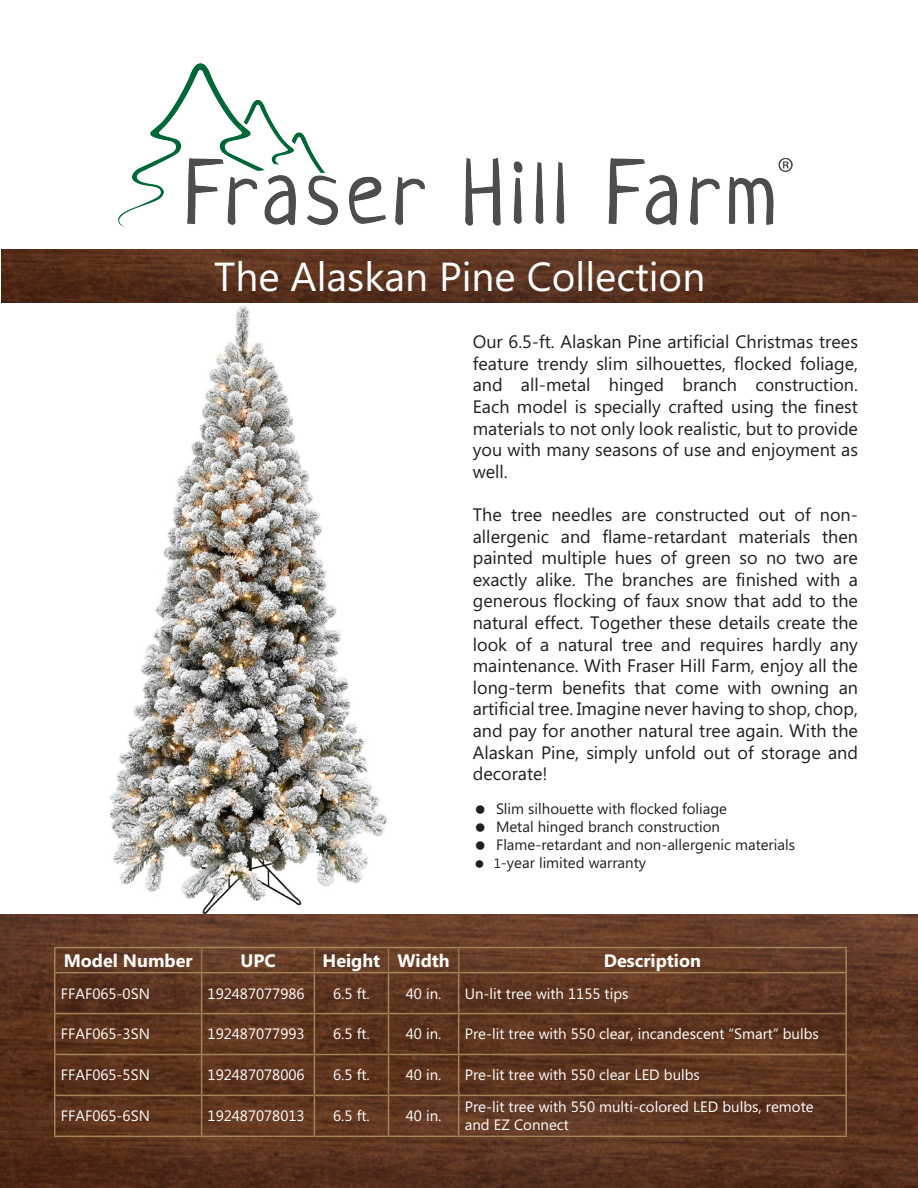
<style>
.page{position:relative;width:918px;height:1188px;background:#fff}
.page>*{position:absolute;margin:0;border:0;box-sizing:border-box;transform-origin:0 0}
.t1{font:40.5px "Microsoft Phags Pa";color:#fff}
.Paragraph_Style_1{font:18px/21.6px "Microsoft Phags Pa";color:#231f20;text-align:justify}
.t2{font:700 18px "Microsoft Phags Pa";color:#fffefc}
.t3{font:15px/18px "Microsoft Phags Pa";color:#fefcfd}
.t4{font:15px "Microsoft Phags Pa";color:#231f20}
.s1{font-size:13.5px}
</style>
<div class="page">
<img style="left:106px;top:302px;width:283px;height:612px">
<img style="left:2px;top:250px;width:916px;height:52px">
<img style="left:0;top:914px;width:918px;height:274px">
<svg style="left:201px;top:948px;width:1px;height:24px"></svg>
<svg style="left:314px;top:948px;width:1px;height:24px"></svg>
<svg style="left:388px;top:948px;width:1px;height:24px"></svg>
<svg style="left:458px;top:948px;width:1px;height:24px"></svg>
<hr style="left:54px;top:947px;width:148px;height:1px;background:#a38456">
<hr style="left:54px;top:948px;width:2px;height:24px;background:#a38456">
<hr style="left:202px;top:947px;width:112px;height:1px;background:#a38456">
<hr style="left:314px;top:947px;width:75px;height:1px;background:#a38456">
<hr style="left:388px;top:947px;width:71px;height:1px;background:#a38456">
<hr style="left:459px;top:947px;width:388px;height:1px;background:#a38456">
<hr style="left:845px;top:948px;width:2px;height:24px;background:#a38456">
<hr style="left:54px;top:972px;width:148px;height:1px;background:#a38456">
<hr style="left:202px;top:972px;width:112px;height:1px;background:#a38456">
<hr style="left:314px;top:972px;width:75px;height:1px;background:#a38456">
<hr style="left:388px;top:972px;width:71px;height:1px;background:#a38456">
<hr style="left:459px;top:972px;width:388px;height:1px;background:#a38456">
<hr style="left:54px;top:973px;width:2px;height:40px;background:#a38456">
<hr style="left:201px;top:973px;width:1px;height:40px;background:#a38456">
<hr style="left:314px;top:973px;width:1px;height:40px;background:#a38456">
<hr style="left:388px;top:973px;width:1px;height:40px;background:#a38456">
<hr style="left:458px;top:973px;width:1px;height:40px;background:#a38456">
<hr style="left:845px;top:973px;width:2px;height:40px;background:#a38456">
<hr style="left:54px;top:1013px;width:148px;height:1px;background:#a38456">
<hr style="left:54px;top:1014px;width:2px;height:40px;background:#a38456">
<hr style="left:202px;top:1013px;width:112px;height:1px;background:#a38456">
<hr style="left:201px;top:1014px;width:1px;height:40px;background:#a38456">
<hr style="left:314px;top:1013px;width:75px;height:1px;background:#a38456">
<hr style="left:314px;top:1014px;width:1px;height:40px;background:#a38456">
<hr style="left:388px;top:1013px;width:71px;height:1px;background:#a38456">
<hr style="left:388px;top:1014px;width:1px;height:40px;background:#a38456">
<hr style="left:459px;top:1013px;width:388px;height:1px;background:#a38456">
<hr style="left:458px;top:1014px;width:1px;height:40px;background:#a38456">
<hr style="left:845px;top:1014px;width:2px;height:40px;background:#a38456">
<hr style="left:54px;top:1054px;width:148px;height:1px;background:#a38456">
<hr style="left:54px;top:1055px;width:2px;height:40px;background:#a38456">
<hr style="left:202px;top:1054px;width:112px;height:1px;background:#a38456">
<hr style="left:201px;top:1055px;width:1px;height:40px;background:#a38456">
<hr style="left:314px;top:1054px;width:75px;height:1px;background:#a38456">
<hr style="left:314px;top:1055px;width:1px;height:40px;background:#a38456">
<hr style="left:388px;top:1054px;width:71px;height:1px;background:#a38456">
<hr style="left:388px;top:1055px;width:1px;height:40px;background:#a38456">
<hr style="left:459px;top:1054px;width:388px;height:1px;background:#a38456">
<hr style="left:458px;top:1055px;width:1px;height:40px;background:#a38456">
<hr style="left:845px;top:1055px;width:2px;height:40px;background:#a38456">
<hr style="left:314px;top:1095px;width:75px;height:1px;background:#a38456">
<hr style="left:314px;top:1096px;width:1px;height:40px;background:#a38456">
<hr style="left:388px;top:1095px;width:71px;height:1px;background:#a38456">
<hr style="left:388px;top:1096px;width:1px;height:40px;background:#a38456">
<hr style="left:458px;top:1096px;width:1px;height:40px;background:#a38456">
<hr style="left:314px;top:1136px;width:75px;height:1px;background:#a38456">
<hr style="left:388px;top:1136px;width:71px;height:1px;background:#a38456">
<hr style="left:54px;top:1095px;width:148px;height:1px;background:#a38456">
<hr style="left:54px;top:1096px;width:2px;height:40px;background:#a38456">
<hr style="left:202px;top:1095px;width:112px;height:1px;background:#a38456">
<hr style="left:201px;top:1096px;width:1px;height:40px;background:#a38456">
<hr style="left:459px;top:1095px;width:388px;height:1px;background:#a38456">
<hr style="left:845px;top:1096px;width:2px;height:40px;background:#a38456">
<hr style="left:54px;top:1136px;width:148px;height:1px;background:#a38456">
<hr style="left:202px;top:1136px;width:112px;height:1px;background:#a38456">
<hr style="left:459px;top:1136px;width:388px;height:1px;background:#a38456">
<img style="left:118px;top:63px;width:674px;height:164px">
<p class="t1" style="left:214px;top:248px;width:493px">The Alaskan Pine Collection</p>
<p class="Paragraph_Style_1" style="left:473px;top:330px;width:387px">Our 6.5-ft. Alaskan Pine artificial Christmas trees feature trendy slim silhouettes, flocked foliage, and all-metal hinged branch construction.<br>Each model is specially crafted using the finest materials to not only look realistic, but to provide you with many seasons of use and enjoyment as well.</p>
<p class="Paragraph_Style_1" style="left:473px;top:503px;width:387px">The tree needles are constructed out of non&shy;allergenic and flame-retardant materials then painted multiple hues of green so no two are exactly alike. The branches are finished with a generous flocking of faux snow that add to the natural effect. Together these details create the look of a natural tree and requires hardly any maintenance. With Fraser Hill Farm, enjoy all the long-term benefits that come with owning an artificial tree. Imagine never having to shop, chop, and pay for another natural tree again. With the Alaskan Pine, simply unfold out of storage and decorate!</p>
<p class="t4" style="left:496px;top:799px;width:233px">Slim silhouette with flocked foliage</p>
<p class="t4" style="left:496px;top:817px;width:225px">Metal hinged branch construction</p>
<p class="t4" style="left:496px;top:835px;width:301px">Flame-retardant and non-allergenic materials</p>
<p class="t4" style="left:494px;top:853px;width:154px"><span class="s1">1</span>-year limited warranty</p>
<p class="t2" style="left:64px;top:947px;width:130px">Model Number</p>
<p class="t2" style="left:240px;top:947px;width:37px">UPC</p>
<p class="t2" style="left:323px;top:947px;width:59px">Height</p>
<p class="t2" style="left:398px;top:947px;width:54px">Width</p>
<p class="t2" style="left:604px;top:947px;width:99px">Description</p>
<p class="t3" style="left:61px;top:984px;width:91px">FFAF065-0SN</p>
<p class="t3" style="left:208px;top:984px;width:99px">192487077986</p>
<p class="t3" style="left:333px;top:984px;width:38px">6.5 ft.</p>
<p class="t3" style="left:406px;top:984px;width:37px">40 in.</p>
<p class="t3" style="left:465px;top:984px;width:165px">Un-lit tree with 1155 tips</p>
<p class="t3" style="left:61px;top:1024px;width:91px">FFAF065-3SN</p>
<p class="t3" style="left:208px;top:1024px;width:99px">192487077993</p>
<p class="t3" style="left:333px;top:1024px;width:38px">6.5 ft.</p>
<p class="t3" style="left:406px;top:1024px;width:37px">40 in.</p>
<p class="t3" style="left:465px;top:1024px;width:356px">Pre-lit tree with 550 clear, incandescent “Smart” bulbs</p>
<p class="t3" style="left:61px;top:1065px;width:91px">FFAF065-5SN</p>
<p class="t3" style="left:208px;top:1065px;width:99px">192487078006</p>
<p class="t3" style="left:333px;top:1065px;width:38px">6.5 ft.</p>
<p class="t3" style="left:406px;top:1065px;width:37px">40 in.</p>
<p class="t3" style="left:465px;top:1065px;width:237px">Pre-lit tree with 550 clear LED bulbs</p>
<p class="t3" style="left:61px;top:1106px;width:91px">FFAF065-6SN</p>
<p class="t3" style="left:208px;top:1106px;width:99px">192487078013</p>
<p class="t3" style="left:333px;top:1106px;width:38px">6.5 ft.</p>
<p class="t3" style="left:406px;top:1106px;width:37px">40 in.</p>
<p class="t3" style="left:465px;top:1097px;width:350px">Pre-lit tree with 550 multi-colored LED bulbs, remote and EZ Connect</p>
</div>
